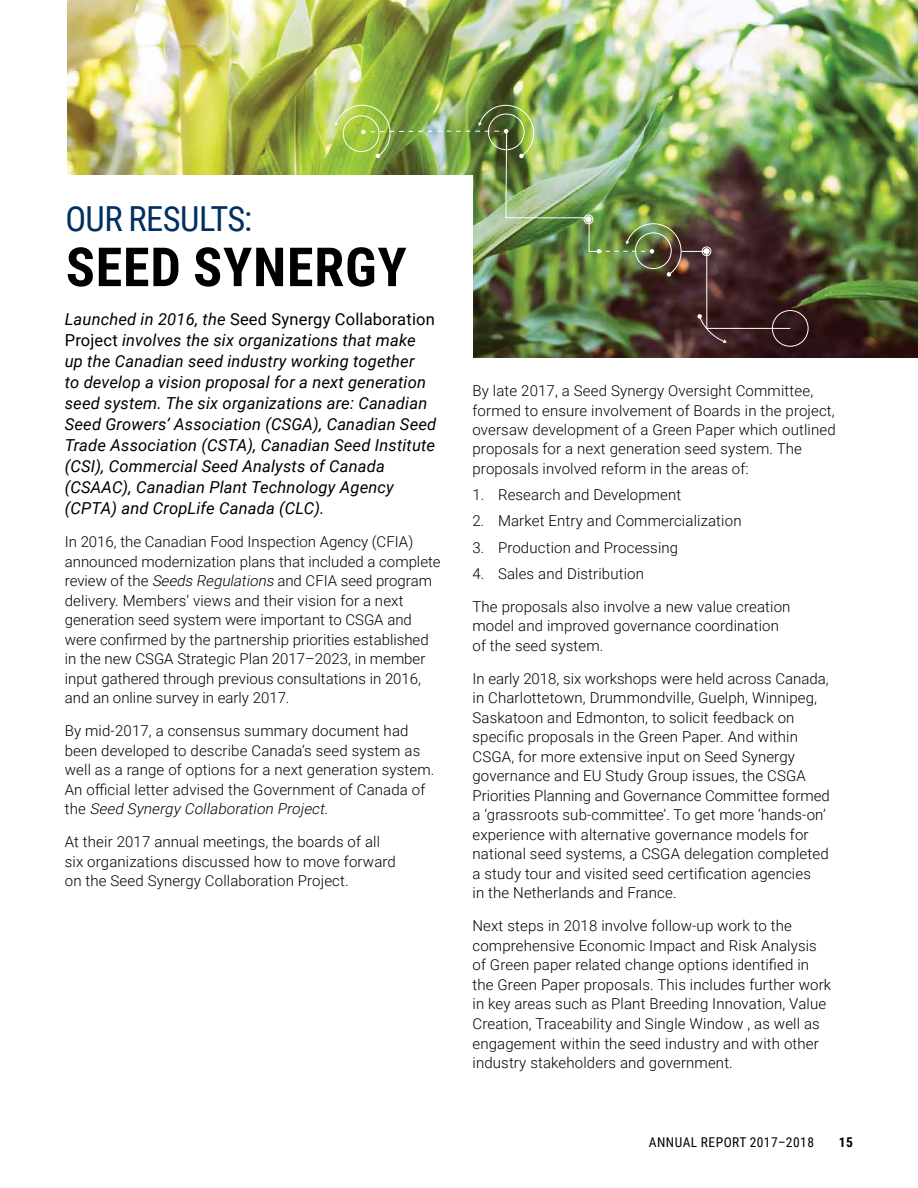
<style>
.page{position:relative;width:918px;height:1188px;background:#fff}
.page>*{position:absolute;margin:0;border:0;box-sizing:border-box;transform-origin:0 0}
.t1{font:700 54px "Roboto Condensed";letter-spacing:.015em;color:#000}
.t2{font:34.5px "Roboto Condensed";letter-spacing:-.015em;color:#002f60}
.t3{font:italic 16.5px/21px "Roboto";letter-spacing:.01em;color:#000}
.t4{font:300 15px/19.5px "Roboto";letter-spacing:.01em;color:#000}
.t5{font:13.5px "Roboto Condensed";letter-spacing:.035em;color:#000}
.t6{font:700 13.5px "Roboto Condensed";color:#000}
.s1{font-style:normal}
.s2{font-style:italic}
</style>
<div class="page">
<img style="left:68px;top:0;width:850px;height:358px">
<div style="left:0;top:175px;width:472px;height:197px;background:#fff"></div>
<img style="left:335px;top:104px;width:456px;height:239px">
<div style="left:772px;top:310px;width:37px;height:37px;border:1px solid #fff;border-radius:50%"></div>
<h2 class="t2" style="left:65px;top:194px;width:188px">OUR RESULTS:</h2>
<h1 class="t1" style="left:66px;top:229px;width:342px">SEED SYNERGY</h1>
<p class="t3" style="left:65px;top:308px;width:373px">Launched in 2016, the <span class="s1">Seed Synergy Collaboration Project</span> involves the six organizations that make up the Canadian seed industry working together<br>to develop a vision proposal for a next generation seed system. The six organizations are: Canadian Seed Growers’ Association (CSGA), Canadian Seed Trade Association (CSTA), Canadian Seed Institute (CSI), Commercial Seed Analysts of Canada (CSAAC), Canadian Plant Technology Agency (CPTA) and CropLife Canada (CLC).</p>
<p class="t4" style="left:65px;top:531px;width:377px">In 2016, the Canadian Food Inspection Agency (CFIA) announced modernization plans that included a complete review of the <span class="s2">Seeds Regulations</span> and CFIA seed program delivery. Members’ views and their vision for a next generation seed system were important to CSGA and were confirmed by the partnership priorities established in the new CSGA Strategic Plan 2017–2023, in member input gathered through previous consultations in 2016, and an online survey in early 2017.</p>
<p class="t4" style="left:65px;top:720px;width:371px">By mid-2017, a consensus summary document had been developed to describe Canada’s seed system as well as a range of options for a next generation system.<br>An official letter advised the Government of Canada of<br>t h e <span class="s2">Seed Synergy Collaboration Project</span>.</p>
<p class="t4" style="left:65px;top:831px;width:333px">At their 2017 annual meetings, the boards of all six organizations discussed how to move forward on the Seed Synergy Collaboration Project.</p>
<p class="t4" style="left:473px;top:380px;width:365px">By late 2017, a Seed Synergy Oversight Committee, formed to ensure involvement of Boards in the project, oversaw development of a Green Paper which outlined proposals for a next generation seed system. The proposals involved reform in the areas of:</p>
<p class="t4" style="left:473px;top:485px;width:210px">1. Research and Development</p>
<p class="t4" style="left:473px;top:511px;width:271px">2. Market Entry and Commercialization</p>
<p class="t4" style="left:473px;top:537px;width:207px">3. Production and Processing</p>
<p class="t4" style="left:473px;top:563px;width:173px">4. Sales and Distribution</p>
<p class="t4" style="left:473px;top:596px;width:320px">The proposals also involve a new value creation model and improved governance coordination of the seed system.</p>
<p class="t4" style="left:473px;top:668px;width:359px">In early 2018, six workshops were held across Canada, in Charlottetown, Drummondville, Guelph, Winnipeg, Saskatoon and Edmonton, to solicit feedback on specific proposals in the Green Paper. And within CSGA, for more extensive input on Seed Synergy governance and EU Study Group issues, the CSGA Priorities Planning and Governance Committee formed a ‘grassroots sub-committee’. To get more ‘hands-on’ experience with alternative governance models for national seed systems, a CSGA delegation completed a study tour and visited seed certification agencies<br>in the Netherlands and France.</p>
<p class="t4" style="left:473px;top:916px;width:360px">Next steps in 2018 involve follow-up work to the comprehensive Economic Impact and Risk Analysis of Green paper related change options identified in the Green Paper proposals. This includes further work in key areas such as Plant Breeding Innovation, Value Creation, Traceability and Single Window , as well as engagement within the seed industry and with other industry stakeholders and government.</p>
<p class="t5" style="left:649px;top:1133px;width:167px">ANNUAL REPORT 2017–2018</p>
<p class="t6" style="left:839px;top:1133px;width:16px">15</p>
</div>
